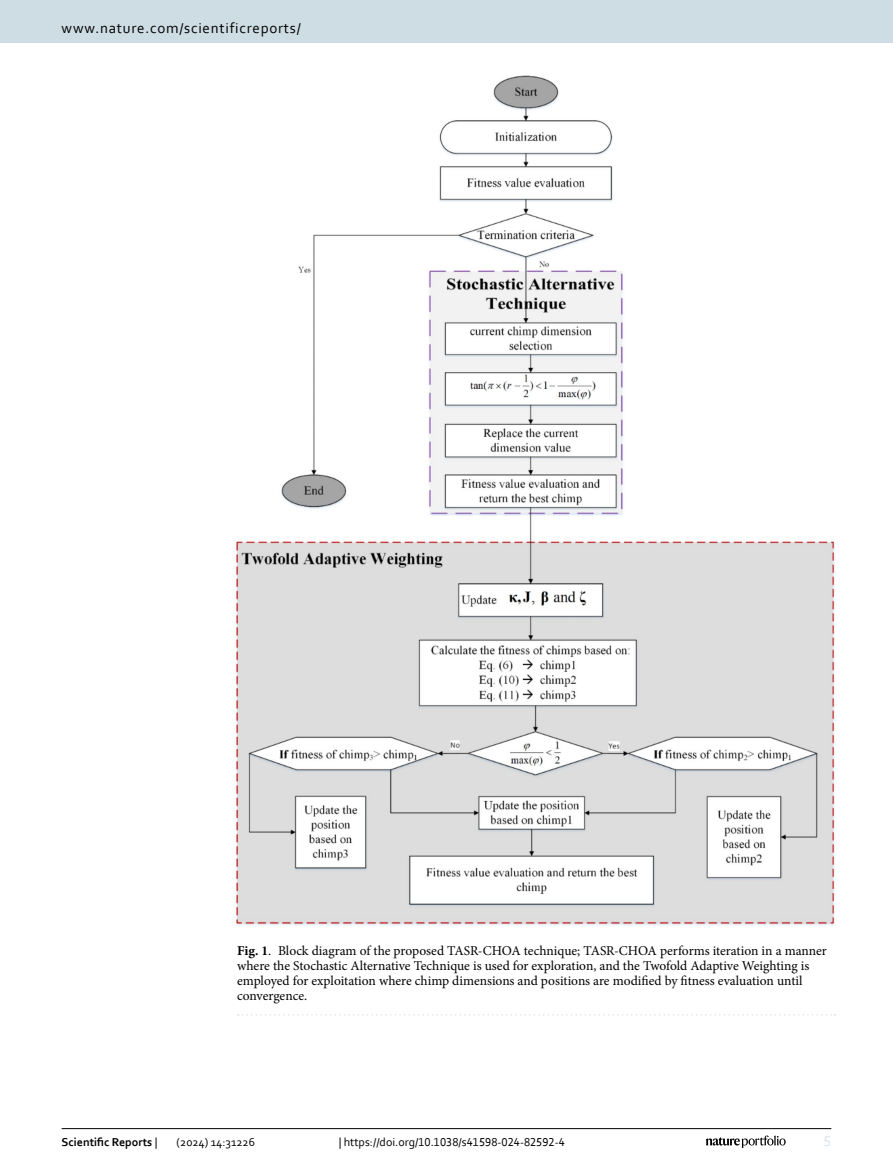
<style>
.page{position:relative;width:893px;height:1174px;background:#fff}
.page>*{position:absolute;margin:0;border:0;box-sizing:border-box;transform-origin:0 0}
.t1{font:15px "Corbel";letter-spacing:.05em;color:#000}
.t2{font:15px "Corbel";color:#d9e4eb}
.Figure_Caption{font:13.5px/15px "Minion Pro";letter-spacing:-.005em;color:#000}
.t3{font:12px "Corbel";color:#000}
.t4{font:700 12px "Corbel";color:#000}
.s1{font-weight:700}
.s2{font-weight:400}
</style>
<div class="page">
<img style="left:236px;top:76px;width:599px;height:850px">
<svg style="left:238px;top:1014px;width:597px;height:1px"></svg>
<hr style="left:62px;top:1128px;width:769px;height:1px;background:#000">
<svg style="left:706px;top:1135px;width:80px;height:12px"></svg>
<div style="left:0;top:0;width:893px;height:43px;background:#cedde4"></div>
<p class="t1" style="left:62px;top:18px;width:241px">www.nature.com/scientificreports/</p>
<p class="Figure_Caption" style="left:237px;top:942px;width:591px"><span class="s1">Fig. 1</span>. Block diagram of the proposed TASR-CHOA technique; TASR-CHOA performs iteration in a manner where the Stochastic Alternative Technique is used for exploration, and the Twofold Adaptive Weighting is employed for exploitation where chimp dimensions and positions are modified by fitness evaluation until convergence.</p>
<p class="t4" style="left:62px;top:1134px;width:97px">Scientific Reports <span class="s2">|</span></p>
<p class="t3" style="left:177px;top:1134px;width:80px">(2024) 14:31226</p>
<p class="t3" style="left:339px;top:1134px;width:228px">| https://doi.org/10.1038/s41598-024-82592-4</p>
<p class="t2" style="left:824px;top:1132px;width:9px">5</p>
</div>
